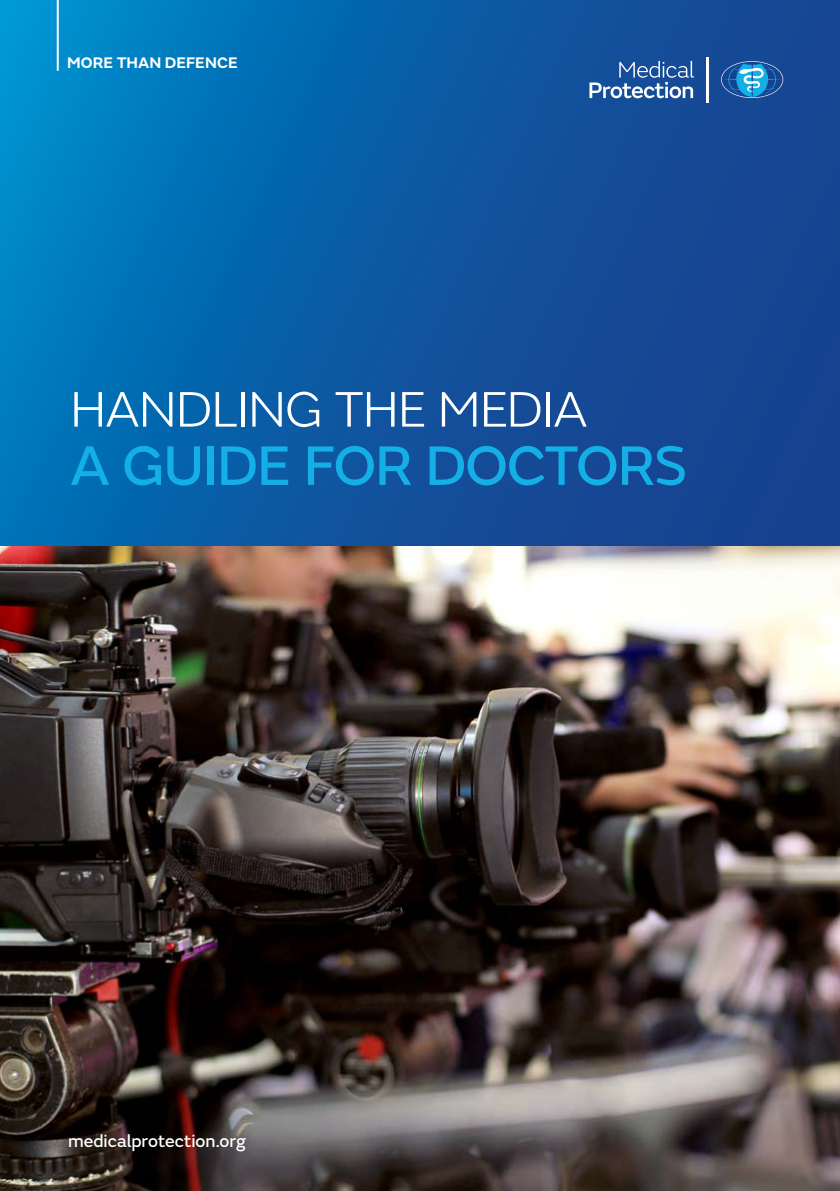
<style>
.page{position:relative;width:840px;height:1191px;background:#fff}
.page>*{position:absolute;margin:0;border:0;box-sizing:border-box;transform-origin:0 0}
.t1{font:58px "FS Emeric Core";letter-spacing:-.015em;color:#14afe6}
.t2{font:300 52px "FS Emeric";letter-spacing:-.02em;color:#fff}
.t3{font:18px "FS Emeric Core";color:#fff}
.t4{font:600 16px "FS Emeric";color:#fff}
</style>
<div class="page">
<svg style="left:0;top:0;width:839px;height:546px;background:#0c5ba4"></svg>
<hr style="left:57px;top:0;width:2px;height:71px;background:#fff">
<img style="left:0;top:546px;width:839px;height:645px">
<svg style="left:720px;top:61px;width:62px;height:37px;background:#327bb8"></svg>
<hr style="left:706px;top:57px;width:2px;height:45px;background:#fff">
<svg style="left:589px;top:61px;width:104px;height:37px;background:#4d78b2"></svg>
<p class="t4" style="left:67px;top:50px;width:172px">MORE THAN DEFENCE</p>
<h2 class="t2" style="left:70px;top:374px;width:519px">HANDLING THE MEDIA</h2>
<h1 class="t1" style="left:70px;top:423px;width:618px">A GUIDE FOR DOCTORS</h1>
<p class="t3" style="left:68px;top:1127px;width:179px">medicalprotection.org</p>
</div>
